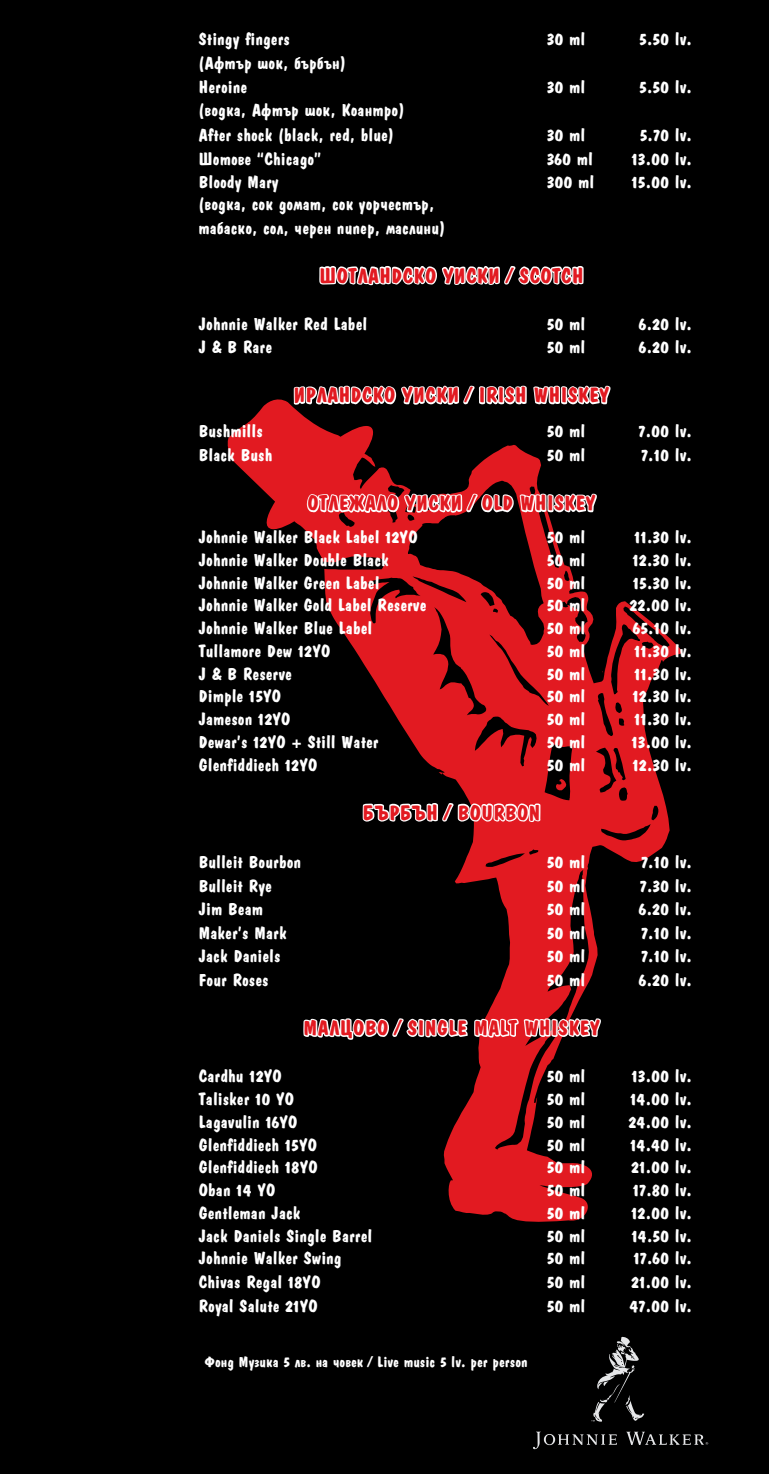
<style>
.page{position:relative;width:769px;height:1474px;background:#fff}
.page>*{position:absolute;margin:0;border:0;box-sizing:border-box;transform-origin:0 0}
.t1{font:700 21px "Dominica Cyr";color:#e21a21}
.t2{font:700 17.5px/23.6px "Dominica Cyr";color:#fff}
.t3{font:700 14.88px "Dominica Cyr";color:#fff}
</style>
<div class="page">
<div style="left:0;top:0;width:769px;height:1473px;background:#000"></div>
<svg style="left:591px;top:1336px;width:53px;height:85px"></svg>
<svg style="left:533px;top:1431px;width:84px;height:18px"></svg>
<svg style="left:626px;top:1431px;width:82px;height:13px"></svg>
<svg style="left:316px;top:545px;width:366px;height:677px"></svg>
<svg style="left:319px;top:266px;width:265px;height:20px"></svg>
<svg style="left:227px;top:385px;width:384px;height:160px"></svg>
<svg style="left:361px;top:796px;width:181px;height:29px"></svg>
<svg style="left:303px;top:987px;width:300px;height:83px"></svg>
<p class="t2" style="left:198px;top:28px;width:93px">Stingy fingers</p>
<p class="t2" style="left:547px;top:28px;width:40px">30 ml</p>
<p class="t2" style="left:639px;top:28px;width:54px">5.50 lv.</p>
<p class="t2" style="left:198px;top:52px;width:149px">(Афтър шок, бърбън)<br>Heroine</p>
<p class="t2" style="left:547px;top:75px;width:40px">30 ml</p>
<p class="t2" style="left:639px;top:75px;width:54px">5.50 lv.</p>
<p class="t2" style="left:198px;top:99px;width:208px;line-height:24.5px">(водка, Афтър шок, Коантро)<br>After shock (black, red, blue)</p>
<p class="t2" style="left:547px;top:123px;width:40px">30 ml</p>
<p class="t2" style="left:640px;top:123px;width:54px">5.70 lv.</p>
<p class="t2" style="left:198px;top:147px;width:124px">Шотове “Chicago”</p>
<p class="t2" style="left:547px;top:147px;width:48px">360 ml</p>
<p class="t2" style="left:631px;top:147px;width:62px">13.00 lv.</p>
<p class="t2" style="left:198px;top:171px;width:82px">Bloody Mary</p>
<p class="t2" style="left:547px;top:171px;width:49px">300 ml</p>
<p class="t2" style="left:631px;top:171px;width:62px">15.00 lv.</p>
<p class="t2" style="left:198px;top:193px;width:248px">(водка, сок домат, сок уорчестър, табаско, сол, черен пипер, маслини)</p>
<p class="t1" style="left:319px;top:264px;width:266px">ШОТЛАНДСКО УИСКИ / SCOTCH</p>
<p class="t2" style="left:198px;top:313px;width:170px">Johnnie Walker Red Label</p>
<p class="t2" style="left:547px;top:313px;width:40px">50 ml</p>
<p class="t2" style="left:639px;top:313px;width:55px">6.20 lv.</p>
<p class="t2" style="left:198px;top:336px;width:75px">J &amp; B Rare</p>
<p class="t2" style="left:547px;top:336px;width:40px">50 ml</p>
<p class="t2" style="left:639px;top:336px;width:55px">6.20 lv.</p>
<p class="t1" style="left:294px;top:383px;width:317px">ИРЛАНДСКО УИСКИ / IRISH WHISKEY</p>
<p class="t2" style="left:198px;top:419px;width:66px">Bushmills</p>
<p class="t2" style="left:547px;top:419px;width:40px">50 ml</p>
<p class="t2" style="left:638px;top:419px;width:55px">7.00 lv.</p>
<p class="t2" style="left:198px;top:444px;width:76px">Black Bush</p>
<p class="t2" style="left:547px;top:444px;width:40px">50 ml</p>
<p class="t2" style="left:641px;top:444px;width:52px">7.10 lv.</p>
<p class="t1" style="left:307px;top:491px;width:290px">ОТЛЕЖАЛО УИСКИ / OLD WHISKEY</p>
<p class="t2" style="left:198px;top:525px;width:221px">Johnnie Walker Black Label 12YO</p>
<p class="t2" style="left:547px;top:525px;width:40px">50 ml</p>
<p class="t2" style="left:634px;top:525px;width:59px">11.30 lv.</p>
<p class="t2" style="left:198px;top:548px;width:192px">Johnnie Walker Double Black</p>
<p class="t2" style="left:547px;top:548px;width:40px">50 ml</p>
<p class="t2" style="left:632px;top:548px;width:61px">12.30 lv.</p>
<p class="t2" style="left:198px;top:571px;width:183px">Johnnie Walker Green Label</p>
<p class="t2" style="left:547px;top:571px;width:40px">50 ml</p>
<p class="t2" style="left:633px;top:571px;width:61px">15.30 lv.</p>
<p class="t2" style="left:198px;top:594px;width:230px">Johnnie Walker Gold Label Reserve</p>
<p class="t2" style="left:547px;top:594px;width:40px">50 ml</p>
<p class="t2" style="left:629px;top:594px;width:64px">22.00 lv.</p>
<p class="t2" style="left:198px;top:616px;width:176px">Johnnie Walker Blue Label</p>
<p class="t2" style="left:547px;top:616px;width:40px">50 ml</p>
<p class="t2" style="left:633px;top:616px;width:61px">65.10 lv.</p>
<p class="t2" style="left:198px;top:639px;width:134px">Tullamore Dew 12YO</p>
<p class="t2" style="left:547px;top:639px;width:40px">50 ml</p>
<p class="t2" style="left:634px;top:639px;width:59px">11.30 lv.</p>
<p class="t2" style="left:198px;top:662px;width:95px">J &amp; B Reserve</p>
<p class="t2" style="left:547px;top:662px;width:40px">50 ml</p>
<p class="t2" style="left:634px;top:662px;width:59px">11.30 lv.</p>
<p class="t2" style="left:198px;top:685px;width:84px">Dimple 15YO</p>
<p class="t2" style="left:547px;top:685px;width:40px">50 ml</p>
<p class="t2" style="left:632px;top:685px;width:61px">12.30 lv.</p>
<p class="t2" style="left:198px;top:707px;width:94px">Jameson 12YO</p>
<p class="t2" style="left:547px;top:707px;width:40px">50 ml</p>
<p class="t2" style="left:634px;top:707px;width:59px">11.30 lv.</p>
<p class="t2" style="left:198px;top:730px;width:182px">Dewar’s 12YO + Still Water</p>
<p class="t2" style="left:547px;top:730px;width:40px">50 ml</p>
<p class="t2" style="left:631px;top:730px;width:62px">13.00 lv.</p>
<p class="t2" style="left:198px;top:753px;width:121px">Glenfiddiech 12YO</p>
<p class="t2" style="left:547px;top:753px;width:40px">50 ml</p>
<p class="t2" style="left:632px;top:753px;width:61px">12.30 lv.</p>
<p class="t1" style="left:362px;top:801px;width:180px">БЪРБЪН / BOURBON</p>
<p class="t2" style="left:198px;top:850px;width:104px">Bulleit Bourbon</p>
<p class="t2" style="left:547px;top:850px;width:40px">50 ml</p>
<p class="t2" style="left:641px;top:850px;width:52px">7.10 lv.</p>
<p class="t2" style="left:198px;top:874px;width:75px">Bulleit Rye</p>
<p class="t2" style="left:547px;top:874px;width:40px">50 ml</p>
<p class="t2" style="left:640px;top:874px;width:54px">7.30 lv.</p>
<p class="t2" style="left:198px;top:897px;width:66px">Jim Beam</p>
<p class="t2" style="left:547px;top:897px;width:40px">50 ml</p>
<p class="t2" style="left:639px;top:897px;width:55px">6.20 lv.</p>
<p class="t2" style="left:198px;top:921px;width:90px">Maker’s Mark</p>
<p class="t2" style="left:547px;top:921px;width:40px">50 ml</p>
<p class="t2" style="left:641px;top:921px;width:52px">7.10 lv.</p>
<p class="t2" style="left:198px;top:945px;width:84px">Jack Daniels</p>
<p class="t2" style="left:547px;top:945px;width:40px">50 ml</p>
<p class="t2" style="left:641px;top:945px;width:52px">7.10 lv.</p>
<p class="t2" style="left:198px;top:968px;width:72px">Four Roses</p>
<p class="t2" style="left:547px;top:968px;width:40px">50 ml</p>
<p class="t2" style="left:639px;top:968px;width:55px">6.20 lv.</p>
<p class="t1" style="left:303px;top:1016px;width:298px">МАЛЦОВО / SINGLE MALT WHISKEY</p>
<p class="t2" style="left:198px;top:1064px;width:85px">Cardhu 12YO</p>
<p class="t2" style="left:547px;top:1064px;width:40px">50 ml</p>
<p class="t2" style="left:631px;top:1064px;width:62px">13.00 lv.</p>
<p class="t2" style="left:198px;top:1087px;width:97px">Talisker 10 YO</p>
<p class="t2" style="left:547px;top:1087px;width:40px">50 ml</p>
<p class="t2" style="left:630px;top:1087px;width:63px">14.00 lv.</p>
<p class="t2" style="left:198px;top:1110px;width:101px">Lagavulin 16YO</p>
<p class="t2" style="left:547px;top:1110px;width:40px">50 ml</p>
<p class="t2" style="left:628px;top:1110px;width:65px">24.00 lv.</p>
<p class="t2" style="left:198px;top:1133px;width:120px">Glenfiddiech 15YO</p>
<p class="t2" style="left:547px;top:1133px;width:40px">50 ml</p>
<p class="t2" style="left:630px;top:1133px;width:63px">14.40 lv.</p>
<p class="t2" style="left:198px;top:1155px;width:121px">Glenfiddiech 18YO</p>
<p class="t2" style="left:547px;top:1155px;width:40px">50 ml</p>
<p class="t2" style="left:631px;top:1155px;width:62px">21.00 lv.</p>
<p class="t2" style="left:198px;top:1178px;width:79px">Oban 14 YO</p>
<p class="t2" style="left:547px;top:1178px;width:40px">50 ml</p>
<p class="t2" style="left:633px;top:1178px;width:61px">17.80 lv.</p>
<p class="t2" style="left:198px;top:1201px;width:104px">Gentleman Jack</p>
<p class="t2" style="left:547px;top:1201px;width:40px">50 ml</p>
<p class="t2" style="left:631px;top:1201px;width:62px">12.00 lv.</p>
<p class="t2" style="left:198px;top:1224px;width:175px">Jack Daniels Single Barrel</p>
<p class="t2" style="left:547px;top:1224px;width:40px">50 ml</p>
<p class="t2" style="left:631px;top:1224px;width:62px">14.50 lv.</p>
<p class="t2" style="left:198px;top:1246px;width:145px">Johnnie Walker Swing</p>
<p class="t2" style="left:547px;top:1246px;width:40px">50 ml</p>
<p class="t2" style="left:633px;top:1246px;width:60px">17.60 lv.</p>
<p class="t2" style="left:198px;top:1270px;width:124px">Chivas Regal 18YO</p>
<p class="t2" style="left:547px;top:1270px;width:40px">50 ml</p>
<p class="t2" style="left:631px;top:1270px;width:62px">21.00 lv.</p>
<p class="t2" style="left:198px;top:1294px;width:121px">Royal Salute 21YO</p>
<p class="t2" style="left:547px;top:1294px;width:40px">50 ml</p>
<p class="t2" style="left:629px;top:1294px;width:64px">47.00 lv.</p>
<p class="t3" style="left:204px;top:1353px;width:325px">Фонд Музика 5 лв. на човек / Live music 5 lv. per person</p>
</div>
